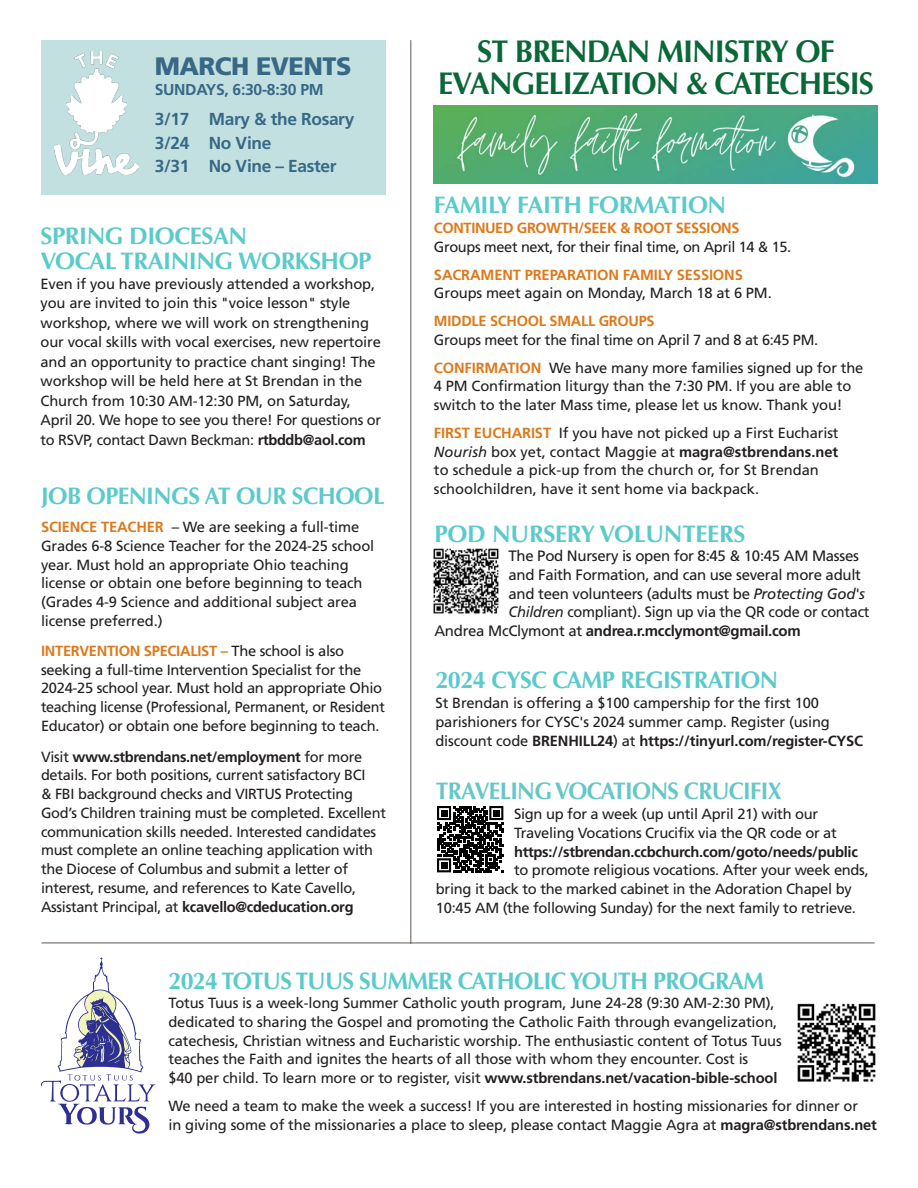
<style>
.page{position:relative;width:918px;height:1188px;background:#fff}
.page>*{position:absolute;margin:0;border:0;box-sizing:border-box;transform-origin:0 0}
.t1{font:700 31.5px/31.5px "Optima";letter-spacing:-.03em;color:#0a6838;text-align:center;scale:.96 1}
.t2{font:900 25.2px "Frutiger LT Std";letter-spacing:-.02em;color:#376885}
.t3{font:700 24px/25.5px "Optima";letter-spacing:-.025em;color:#5bcaca}
.t4{font:700 24px "Optima";letter-spacing:-.03em;color:#66c7c7;scale:.95 1}
.t5{font:700 17.4px/23.7px "Frutiger LT Std";letter-spacing:-.02em;color:#376885}
.t6{font:700 15.75px "Frutiger LT Std";letter-spacing:-.02em;color:#376885}
.t7{font:15px "Frutiger LT Std";letter-spacing:-.02em;color:#231f20}
.t8{font:700 15px "Frutiger LT Std";letter-spacing:-.02em;color:#231f20}
.t9{font:14.7px/18.8px "Frutiger LT Std";letter-spacing:-.01em;color:#231f20}
.t10{font:700 14.7px "Frutiger LT Std";letter-spacing:-.02em;color:#231f20}
.s1{font-weight:700}
.s2{font-weight:700;color:#de791b}
.s3{font-style:italic}
.s4{font-weight:400}
</style>
<div class="page">
<img style="left:434px;top:106px;width:444px;height:77px">
<img style="left:433px;top:548px;width:66px;height:66px">
<hr style="left:410px;top:40px;width:1px;height:904px;background:#655a56">
<svg style="left:437px;top:806px;width:66px;height:66px"></svg>
<div style="left:41px;top:40px;width:345px;height:155px;background:#c3e0e1"></div>
<img style="left:55px;top:52px;width:84px;height:122px">
<svg style="left:41px;top:957px;width:115px;height:177px"></svg>
<img style="left:797px;top:1003px;width:79px;height:79px">
<hr style="left:41px;top:943px;width:834px;height:1px;background:#655a56">
<p class="t2" style="left:155px;top:51px;width:198px">MARCH EVENTS</p>
<p class="t6" style="left:155px;top:80px;width:170px">SUNDAYS, 6:30-8:30 PM</p>
<p class="t5" style="left:155px;top:107px;width:201px">3/17 Mary &amp; the Rosary<br>3/24 No Vine<br>3/31 No Vine – Easter</p>
<p class="t3" style="left:41px;top:223px;width:333px">SPRING DIOCESAN<br>VOCAL TRAINING WORKSHOP</p>
<p class="t9" style="left:41px;top:274px;width:342px;line-height:19.5px">Even if you have previously attended a workshop, you are invited to join this "voice lesson" style workshop, where we will work on strengthening our vocal skills with vocal exercises, new repertoire and an opportunity to practice chant singing! The workshop will be held here at St Brendan in the Church from 10:30 AM-12:30 PM, on Saturday, April 20. We hope to see you there! For questions or to RSVP, contact Dawn Beckman: <span class="s1">rtbddb@aol.com</span></p>
<p class="t3" style="left:41px;top:483px;width:345px">JOB OPENINGS AT OUR SCHOOL</p>
<p class="t9" style="left:41px;top:518px;width:335px"><span class="s2">SCIENCE TEACHER</span> – We are seeking a full-time Grades 6-8 Science Teacher for the 2024-25 school year. Must hold an appropriate Ohio teaching license or obtain one before beginning to teach (Grades 4-9 Science and additional subject area license preferred.)</p>
<p class="t9" style="left:41px;top:641px;width:345px"><span class="s2">INTERVENTION SPECIALIST –</span> The school is also seeking a full-time Intervention Specialist for the 2024-25 school year. Must hold an appropriate Ohio teaching license (Professional, Permanent, or Resident Educator) or obtain one before beginning to teach.</p>
<p class="t9" style="left:41px;top:747px;width:347px">Visit <span class="s1">www.stbrendans.net/employment</span> for more details. For both positions, current satisfactory BCI<br>&amp; FBI background checks and VIRTUS Protecting God’s Children training must be completed. Excellent communication skills needed. Interested candidates must complete an online teaching application with the Diocese of Columbus and submit a letter of interest, resume, and references to Kate Cavello, Assistant Principal, at <span class="s1">kcavello@cdeducation.org</span></p>
<p class="t1" style="left:438px;top:36px;width:456px">ST BRENDAN MINISTRY OF<br>EVANGELIZATION &amp; CATECHESIS</p>
<p class="t3" style="left:434px;top:192px;width:294px">FAMILY FAITH FORMATION</p>
<p class="t9" style="left:434px;top:219px;width:359px"><span class="s2">CONTINUED GROWTH/SEEK &amp; ROOT SESSIONS<br></span>Groups meet next, for their final time, on April 14 &amp; 15.</p>
<p class="t9" style="left:434px;top:265px;width:339px"><span class="s2">SACRAMENT PREPARATION FAMILY SESSIONS<br></span>Groups meet again on Monday, March 18 at 6 PM.</p>
<p class="t9" style="left:434px;top:312px;width:386px"><span class="s2">MIDDLE SCHOOL SMALL GROUPS<br></span>Groups meet for the final time on April 7 and 8 at 6:45 PM.</p>
<p class="t9" style="left:434px;top:358px;width:431px"><span class="s2">CONFIRMATION</span> We have many more families signed up for the<br>4 PM Confirmation liturgy than the 7:30 PM. If you are able to switch to the later Mass time, please let us know. Thank you!</p>
<p class="t9" style="left:434px;top:424px;width:406px"><span class="s2">FIRST EUCHARIST</span> If you have not picked up a First Eucharist <span class="s3">Nourish</span> box yet, contact Maggie at <span class="s1">magra@stbrendans.net </span>to schedule a pick-up from the church or, for St Brendan schoolchildren, have it sent home via backpack.</p>
<p class="t3" style="left:434px;top:522px;width:313px">POD NURSERY VOLUNTEERS</p>
<p class="t7" style="left:509px;top:547px;width:352px">The Pod Nursery is open for 8:45 &amp; 10:45 AM Masses</p>
<p class="t7" style="left:509px;top:566px;width:354px">and Faith Formation, and can use several more adult</p>
<p class="t7" style="left:509px;top:585px;width:358px">and teen volunteers (adults must be <span class="s3">Protecting God's</span></p>
<p class="t7" style="left:509px;top:603px;width:363px"><span class="s3">Children</span> compliant). Sign up via the QR code or contact</p>
<p class="t8" style="left:434px;top:622px;width:368px"><span class="s4">Andrea McClymont at</span> andrea.r.mcclymont@gmail.com</p>
<p class="t3" style="left:435px;top:667px;width:344px">2024 CYSC CAMP REGISTRATION</p>
<p class="t9" style="left:435px;top:694px;width:429px">St Brendan is offering a $100 campership for the first 100 parishioners for CYSC's 2024 summer camp. Register (using discount code <span class="s1">BRENHILL24</span>) at <span class="s1">https://tinyurl.com/register-CYSC</span></p>
<p class="t4" style="left:436px;top:777px;width:366px">TRAVELING VOCATIONS CRUCIFIX</p>
<p class="t9" style="left:514px;top:805px;width:306px">Sign up for a week (up until April 21) with our</p>
<p class="t9" style="left:514px;top:824px;width:324px">Traveling Vocations Crucifix via the QR code or at</p>
<p class="t10" style="left:514px;top:843px;width:345px">https://stbrendan.ccbchurch.com/goto/needs/public</p>
<p class="t9" style="left:514px;top:861px;width:356px">to promote religious vocations. After your week ends,</p>
<p class="t9" style="left:436px;top:880px;width:417px">bring it back to the marked cabinet in the Adoration Chapel by</p>
<p class="t9" style="left:436px;top:899px;width:422px">10:45 AM (the following Sunday) for the next family to retrieve.</p>
<p class="t3" style="left:168px;top:969px;width:597px">2024 TOTUS TUUS SUMMER CATHOLIC YOUTH PROGRAM</p>
<p class="t9" style="left:168px;top:994px;width:615px">Totus Tuus is a week-long Summer Catholic youth program, June 24-28 (9:30 AM-2:30 PM), dedicated to sharing the Gospel and promoting the Catholic Faith through evangelization, catechesis, Christian witness and Eucharistic worship. The enthusiastic content of Totus Tuus teaches the Faith and ignites the hearts of all those with whom they encounter. Cost is<br>$40 per child. To learn more or to register, visit <span class="s1">www.stbrendans.net/vacation-bible-school</span></p>
<p class="t9" style="left:168px;top:1096px;width:710px">We need a team to make the week a success! If you are interested in hosting missionaries for dinner or<br>in giving some of the missionaries a place to sleep, please contact Maggie Agra at <span class="s1">magra@stbrendans.net</span></p>
</div>
